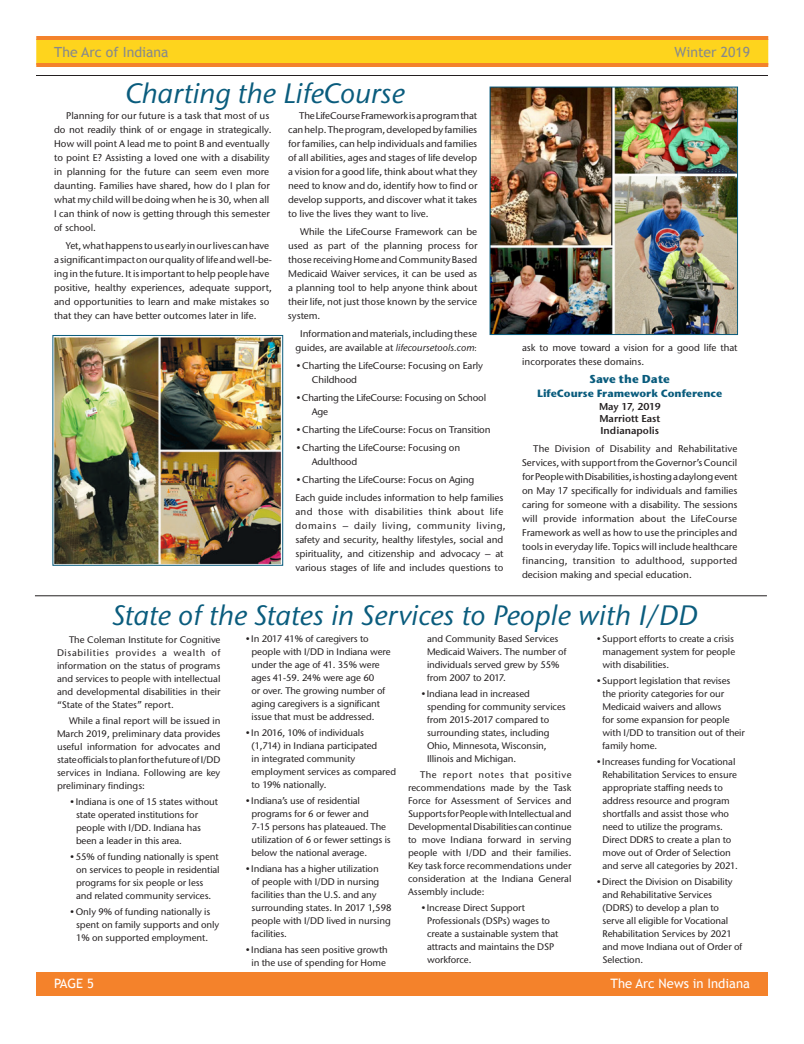
<style>
.page{position:relative;width:804px;height:1044px;background:#fff}
.page>*{position:absolute;margin:0;border:0;box-sizing:border-box;transform-origin:0 0}
.t1{font:italic 500 28px "Stone Sans ITC Std";color:#0a5c7d}
.t2{font:14px "Trebuchet MS";color:#87898c}
.t3{font:13px "Trebuchet MS";color:#fff}
.t4{font:700 11.5px "Stone Sans ITC Std";color:#0a5c7d}
.t5{font:700 10.5px "Stone Sans ITC Std";color:#0a5c7d}
.t6{font:600 10px/12px "Stone Sans ITC Std";color:#231f20;text-align:justify}
.t7{font:500 9.7px/14px "Stone Sans ITC Std";color:#231f20}
.t8{font:500 9.7px/14px "Stone Sans ITC Std";letter-spacing:-.02em;color:#231f20}
.t9{font:500 9.5px/13px "Stone Sans ITC Std";letter-spacing:-.005em;color:#231f20}
.s1{font-style:italic}
.s2{font-family:"Minion Pro";font-weight:400}
</style>
<div class="page">
<div style="left:36px;top:39px;width:732px;height:26px;background:#fed41d"></div>
<hr style="left:36px;top:63px;width:732px;height:4px;background:#f4822b">
<hr style="left:36px;top:36px;width:732px;height:4px;background:#f4822b">
<div style="left:36px;top:972px;width:732px;height:24px;background:#f4822b"></div>
<hr style="left:36px;top:75px;width:732px;height:1px;background:#231f20">
<hr style="left:35px;top:595px;width:732px;height:1px;background:#231f20">
<img style="left:492px;top:89px;width:244px;height:244px">
<div style="left:490px;top:87px;width:248px;height:248px;border:1px solid #0a5c7d"></div>
<img style="left:54px;top:337px;width:227px;height:227px">
<div style="left:52px;top:335px;width:231px;height:231px;border:1px solid #0a5c7d"></div>
<h2 class="t2" style="left:54px;top:44px;width:116px">The Arc of Indiana</h2>
<h2 class="t2" style="left:675px;top:44px;width:77px">Winter 2019</h2>
<h1 class="t1" style="left:125px;top:76px;width:281px">Charting the LifeCourse</h1>
<p class="t7" style="left:54px;top:109px;width:219px;text-indent:12px">Planning for our future is a task that most of us do not readily think of or engage in strategically.<br>How will point A lead me to point B and eventually to point E? Assisting a loved one with a disability in planning for the future can seem even more daunting. Families have shared, how do I plan for what my child will be doing when he is 30, when all I can think of now is getting through this semester of school.</p>
<p class="t7" style="left:54px;top:239px;width:219px;text-indent:12px">Yet, what happens to us early in our lives can have a significant impact on our quality of life and well-be&shy;ing in the future. It is important to help people have positive, healthy experiences, adequate support, and opportunities to learn and make mistakes so that they can have better outcomes later in life.</p>
<p class="t7" style="left:288px;top:109px;width:191px;text-align:justify;text-indent:11px">The LifeCourse Framework is a program that can help. The program, developed by families for families, can help individuals and families of all abilities, ages and stages of life develop a vision for a good life, think about what they need to know and do, identify how to find or develop supports, and discover what it takes to live the lives they want to live.</p>
<p class="t7" style="left:288px;top:225px;width:191px;text-align:justify;text-indent:12px">While the LifeCourse Framework can be used as part of the planning process for those receiving Home and Community Based Medicaid Waiver services, it can be used as a planning tool to help anyone think about their life, not just those known by the service system.</p>
<p class="t7" style="left:295px;top:326px;width:183px;text-align:center">Information and materials, including these guides, are available at <span class="s1">lifecoursetools.com</span><span class="s2">:</span></p>
<p class="t7" style="left:312px;top:358px;width:173px;text-indent:-16px">•Charting the LifeCourse: Focusing on Early<br>Childhood</p>
<p class="t8" style="left:312px;top:390px;width:176px;text-indent:-15px">•Charting the LifeCourse: Focusing on School<br>Age</p>
<p class="t7" style="left:296px;top:422px;width:196px">•Charting the LifeCourse: Focus on Transition</p>
<p class="t7" style="left:312px;top:440px;width:150px;text-indent:-15px">•Charting the LifeCourse: Focusing on<br>Adulthood</p>
<p class="t7" style="left:296px;top:470px;width:209px;line-height:18px">•Charting the LifeCourse: Focus on Aging<br>Each guide includes information to help families</p>
<p class="t7" style="left:295px;top:504px;width:212px">and those with disabilities think about life domains – daily living, community living, safety and security, healthy lifestyles, social and spirituality, and citizenship and advocacy – at various stages of life and includes questions to</p>
<p class="t7" style="left:522px;top:340px;width:217px">ask to move toward a vision for a good life that incorporates these domains.</p>
<p class="t4" style="left:589px;top:371px;width:82px">Save the Date</p>
<p class="t5" style="left:537px;top:386px;width:186px">LifeCourse Framework Conference</p>
<p class="t6" style="left:599px;top:400px;width:63px">May 17, 2019<br>Marriott East Indianapolis</p>
<p class="t7" style="left:522px;top:442px;width:217px;text-align:justify;text-indent:11px">The Division of Disability and Rehabilitative Services, with support from the Governor’s Council for People with Disabilities, is hosting a daylong event on May 17 specifically for individuals and families caring for someone with a disability. The sessions will provide information about the LifeCourse Framework as well as how to use the principles and tools in everyday life. Topics will include healthcare financing, transition to adulthood, supported decision making and special education.</p>
<h1 class="t1" style="left:112px;top:598px;width:587px">State of the States in Services to People with I/DD</h1>
<p class="t9" style="left:57px;top:633px;width:165px;text-align:justify;text-indent:12px">The Coleman Institute for Cognitive Disabilities provides a wealth of information on the status of programs and services to people with intellectual and developmental disabilities in their “State of the States” report.</p>
<p class="t9" style="left:57px;top:714px;width:165px;text-align:justify;text-indent:12px">While a final report will be issued in March 2019, preliminary data provides useful information for advocates and state officials to plan for the future of I/DD services in Indiana. Following are key preliminary findings:</p>
<p class="t9" style="left:76px;top:795px;width:144px;text-indent:-6px">•Indiana is one of 15 states without state operated institutions for people with I/DD. Indiana has been a leader in this area.</p>
<p class="t9" style="left:76px;top:850px;width:145px;text-indent:-6px">•55% of funding nationally is spent on services to people in residential programs for six people or less and related community services.</p>
<p class="t9" style="left:76px;top:905px;width:145px;text-indent:-6px">•Only 9% of funding nationally is spent on family supports and only<br>1% on supported employment.</p>
<p class="t9" style="left:603px;top:632px;width:134px;text-indent:-6px">•Support efforts to create a crisis management system for people with disabilities.</p>
<p class="t9" style="left:603px;top:674px;width:144px;text-indent:-6px">•Support legislation that revises the priority categories for our<br>Medicaid waivers and allows<br>for some expansion for people with I/DD to transition out of their family home.</p>
<p class="t9" style="left:603px;top:755px;width:137px;text-indent:-6px">•Increases funding for Vocational<br>Rehabilitation Services to ensure appropriate staffing needs to address resource and program shortfalls and assist those who need to utilize the programs.<br>Direct DDRS to create a plan to move out of Order of Selection and serve all categories by 2021.</p>
<p class="t9" style="left:603px;top:875px;width:141px;text-indent:-6px">•Direct the Division on Disability and Rehabilitative Services (DDRS) to develop a plan to serve all eligible for Vocational<br>Rehabilitation Services by 2021 and move Indiana out of Order of<br>Selection.</p>
<p class="t9" style="left:427px;top:632px;width:141px">and Community Based Services<br>Medicaid Waivers. The number of individuals served grew by 55% from 2007 to 2017.</p>
<p class="t9" style="left:427px;top:687px;width:140px;text-indent:-6px">•Indiana lead in increased spending for community services from 2015-2017 compared to surrounding states, including<br>Ohio, Minnesota, Wisconsin,<br>Illinois and Michigan.</p>
<p class="t9" style="left:408px;top:768px;width:165px;text-align:justify;text-indent:12px">The report notes that positive recommendations made by the Task Force for Assessment of Services and Supports for People with Intellectual and Developmental Disabilities can continue to move Indiana forward in serving people with I/DD and their families.<br>Key task force recommendations under consideration at the Indiana General Assembly include:</p>
<p class="t9" style="left:427px;top:901px;width:133px;text-indent:-6px">•Increase Direct Support<br>Professionals (DSPs) wages to create a sustainable system that attracts and maintains the DSP workforce.</p>
<p class="t9" style="left:252px;top:632px;width:141px;text-indent:-6px">•In 2017 41% of caregivers to people with I/DD in Indiana were under the age of 41. 35% were ages 41-59. 24% were age 60<br>or over. The growing number of aging caregivers is a significant issue that must be addressed.</p>
<p class="t9" style="left:252px;top:726px;width:146px;text-indent:-6px">•In 2016, 10% of individuals (1,714) in Indiana participated<br>in integrated community employment services as compared to 19% nationally.</p>
<p class="t9" style="left:252px;top:794px;width:141px;text-indent:-6px">•Indiana’s use of residential programs for 6 or fewer and<br>7-15 persons has plateaued. The utilization of 6 or fewer settings is below the national average.</p>
<p class="t9" style="left:252px;top:862px;width:142px;text-indent:-6px">•Indiana has a higher utilization<br>of people with I/DD in nursing facilities than the U.S. and any surrounding states. In 2017 1,598 people with I/DD lived in nursing facilities.</p>
<p class="t9" style="left:246px;top:943px;width:144px;text-align:center">•Indiana has seen positive growth in the use of spending for Home</p>
<h3 class="t3" style="left:54px;top:976px;width:41px">PAGE 5</h3>
<h3 class="t3" style="left:611px;top:976px;width:141px">The Arc News in Indiana</h3>
</div>
